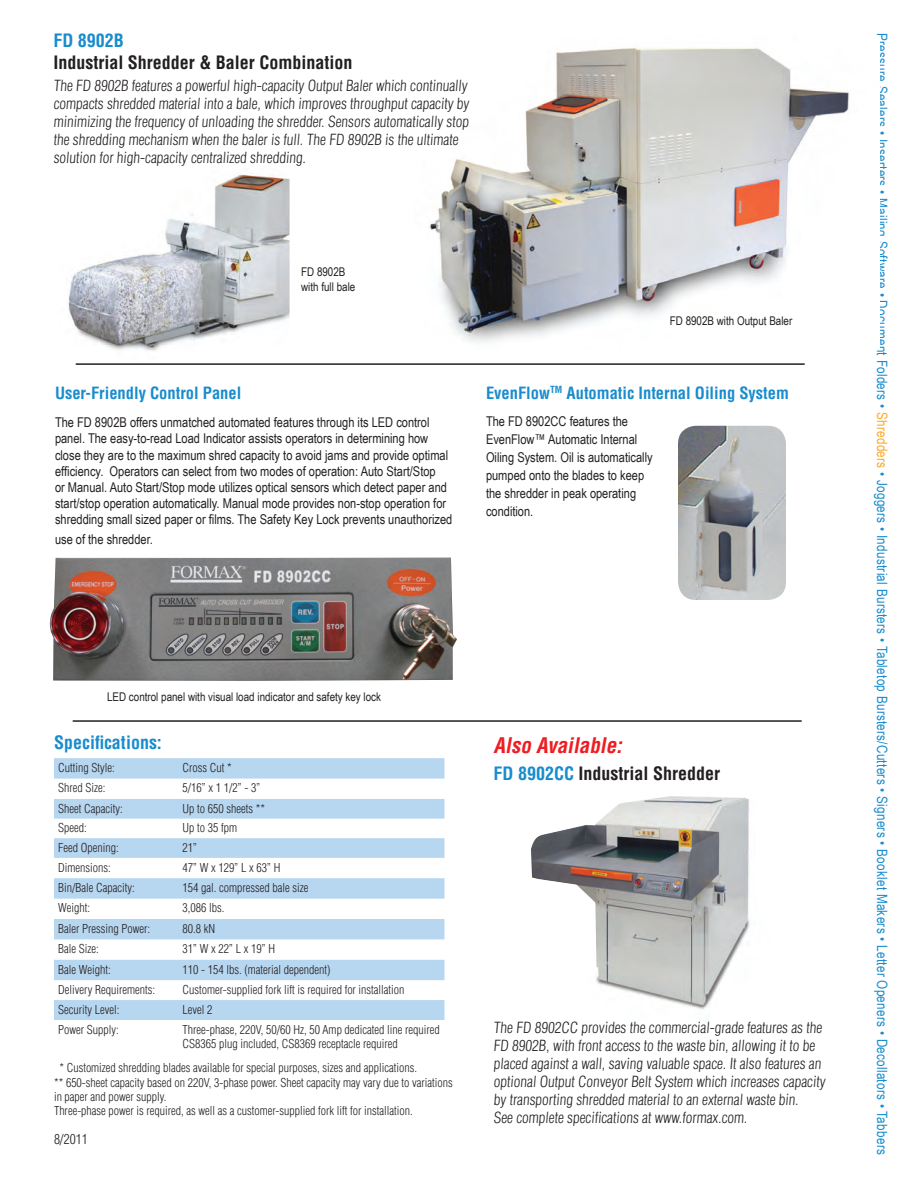
<style>
.page{position:relative;width:918px;height:1188px;background:#fff}
.page>*{position:absolute;margin:0;border:0;box-sizing:border-box;transform-origin:0 0}
.t1{font:italic 700 condensed 21px "Helvetica";color:#ee1d23}
.t2{font:700 condensed 18px "Helvetica";color:#231f20}
.t3{font:700 condensed 18px "Helvetica";color:#198ccd}
.t4{font:700 condensed 16.5px "Helvetica";color:#198ccd}
.t5{font:300 condensed 15px/18px "Helvetica";color:#231f20}
.t6{font:14.25px "Arial Narrow";letter-spacing:.02em;color:#198ccd}
.t7{font:13.5px/16.2px "Arial Narrow";color:#231f20}
.t8{font:300 condensed 13.5px "Helvetica";color:#231f20}
.t9{font:300 condensed 12px/14.4px "Helvetica";color:#231f20}
.t10{font:12px "Arial Narrow";color:#231f20}
.s1{color:#198ccd}
.s2{color:#faa92a}
</style>
<div class="page">
<img style="left:531px;top:796px;width:219px;height:214px">
<hr style="left:73px;top:720px;width:729px;height:2px;background:#231f20">
<img style="left:50px;top:558px;width:407px;height:123px">
<svg style="left:54px;top:758px;width:390px;height:262px;fill:#b7d6f0"></svg>
<img style="left:429px;top:47px;width:420px;height:296px">
<img style="left:68px;top:174px;width:222px;height:190px">
<hr style="left:76px;top:363px;width:729px;height:2px;background:#231f20">
<img style="left:678px;top:426px;width:108px;height:174px">
<p class="t3" style="left:53px;top:29px;width:72px">FD 8902B</p>
<p class="t2" style="left:53px;top:51px;width:301px">Industrial Shredder &amp; Baler Combination</p>
<p class="t5" style="left:53px;top:77px;width:419px">The FD 8902B features a powerful high-capacity Output Baler which continually compacts shredded material into a bale, which improves throughput capacity by minimizing the frequency of unloading the shredder. Sensors automatically stop the shredding mechanism when the baler is full. The FD 8902B is the ultimate solution for high-capacity centralized shredding.</p>
<p class="t10" style="left:301px;top:263px;width:46px">FD 8902B</p>
<p class="t10" style="left:301px;top:278px;width:56px">with full bale</p>
<p class="t4" style="left:55px;top:383px;width:188px">User-Friendly Control Panel</p>
<p class="t7" style="left:55px;top:414px;width:399px">The FD 8902B offers unmatched automated features through its LED control panel. The easy-to-read Load Indicator assists operators in determining how close they are to the maximum shred capacity to avoid jams and provide optimal efficiency. Operators can select from two modes of operation: Auto Start/Stop<br>or Manual. Auto Start/Stop mode utilizes optical sensors which detect paper and start/stop operation automatically. Manual mode provides non-stop operation for shredding small sized paper or films. The Safety Key Lock prevents unauthorized</p>
<p class="t7" style="left:55px;top:531px;width:99px">use of the shredder.</p>
<p class="t10" style="left:670px;top:312px;width:124px">FD 8902B with Output Baler</p>
<p class="t4" style="left:486px;top:382px;width:304px">EvenFlow<sup>TM</sup> Automatic Internal Oiling System</p>
<p class="t7" style="left:486px;top:412px;width:168px;line-height:18px">The FD 8902CC features the<br>EvenFlow™ Automatic Internal<br>Oiling System. Oil is automatically pumped onto the blades to keep the shredder in peak operating condition.</p>
<p class="t10" style="left:107px;top:687px;width:276px">LED control panel with visual load indicator and safety key lock</p>
<p class="t3" style="left:54px;top:731px;width:109px">Specifications:</p>
<p class="t9" style="left:58px;top:760px;width:58px">Cutting Style:</p>
<p class="t9" style="left:183px;top:760px;width:51px">Cross Cut *</p>
<p class="t9" style="left:58px;top:781px;width:49px">Shred Size:</p>
<p class="t9" style="left:183px;top:781px;width:79px">5/16” x 1 1/2” - 3”</p>
<p class="t9" style="left:58px;top:801px;width:66px">Sheet Capacity:</p>
<p class="t9" style="left:183px;top:801px;width:84px">Up to 650 sheets **</p>
<p class="t9" style="left:58px;top:821px;width:30px">Speed:</p>
<p class="t9" style="left:183px;top:821px;width:56px">Up to 35 fpm</p>
<p class="t9" style="left:58px;top:840px;width:62px">Feed Opening:</p>
<p class="t9" style="left:183px;top:840px;width:16px">21”</p>
<p class="t9" style="left:58px;top:860px;width:54px">Dimensions:</p>
<p class="t9" style="left:183px;top:860px;width:99px">47” W x 129” L x 63” H</p>
<p class="t9" style="left:58px;top:880px;width:78px">Bin/Bale Capacity:</p>
<p class="t9" style="left:183px;top:880px;width:127px">154 gal. compressed bale size</p>
<p class="t9" style="left:58px;top:901px;width:33px">Weight:</p>
<p class="t9" style="left:183px;top:901px;width:43px">3,086 lbs.</p>
<p class="t9" style="left:58px;top:921px;width:93px">Baler Pressing Power:</p>
<p class="t9" style="left:183px;top:921px;width:34px">80.8 kN</p>
<p class="t9" style="left:58px;top:942px;width:42px">Bale Size:</p>
<p class="t9" style="left:183px;top:942px;width:94px">31” W x 22” L x 19” H</p>
<p class="t9" style="left:58px;top:962px;width:54px">Bale Weight:</p>
<p class="t9" style="left:183px;top:962px;width:149px">110 - 154 lbs. (material dependent)</p>
<p class="t9" style="left:58px;top:982px;width:98px">Delivery Requirements:</p>
<p class="t9" style="left:183px;top:982px;width:224px">Customer-supplied fork lift is required for installation</p>
<p class="t9" style="left:58px;top:1002px;width:63px">Security Level:</p>
<p class="t9" style="left:183px;top:1002px;width:31px">Level 2</p>
<p class="t9" style="left:58px;top:1022px;width:62px">Power Supply:</p>
<p class="t9" style="left:183px;top:1022px;width:259px">Three-phase, 220V, 50/60 Hz, 50 Amp dedicated line required</p>
<p class="t9" style="left:183px;top:1037px;width:217px">CS8365 plug included, CS8369 receptacle required</p>
<p class="t9" style="left:59px;top:1061px;width:359px">* Customized shredding blades available for special purposes, sizes and applications.</p>
<p class="t9" style="left:54px;top:1075px;width:400px">** 650-sheet capacity based on 220V, 3-phase power. Sheet capacity may vary due to variations in paper and power supply.</p>
<p class="t9" style="left:54px;top:1104px;width:360px">Three-phase power is required, as well as a customer-supplied fork lift for installation.</p>
<p class="t8" style="left:54px;top:1131px;width:35px">8/2011</p>
<p class="t1" style="left:494px;top:732px;width:135px">Also Available:</p>
<p class="t2" style="left:494px;top:762px;width:228px"><span class="s1">FD 8902CC</span> Industrial Shredder</p>
<p class="t5" style="left:494px;top:1018px;width:331px">The FD 8902CC provides the commercial-grade features as the</p>
<p class="t5" style="left:494px;top:1036px;width:335px">FD 8902B, with front access to the waste bin, allowing it to be placed against a wall, saving valuable space. It also features an optional Output Conveyor Belt System which increases capacity</p>
<p class="t5" style="left:494px;top:1090px;width:308px">by transporting shredded material to an external waste bin.</p>
<p class="t5" style="left:494px;top:1108px;width:257px">See complete specifications at www.formax.com.</p>
<p class="t6" style="left:893px;top:33px;width:1123px;rotate:90deg">Pressure Sealers • Inserters • Mailing Software • Document Folders • <span class="s2">Shredders</span> • Joggers • Industrial Bursters • Tabletop Bursters/Cutters • Signers • Booklet Makers • Letter Openers • Decollators • Tabbers</p>
</div>
